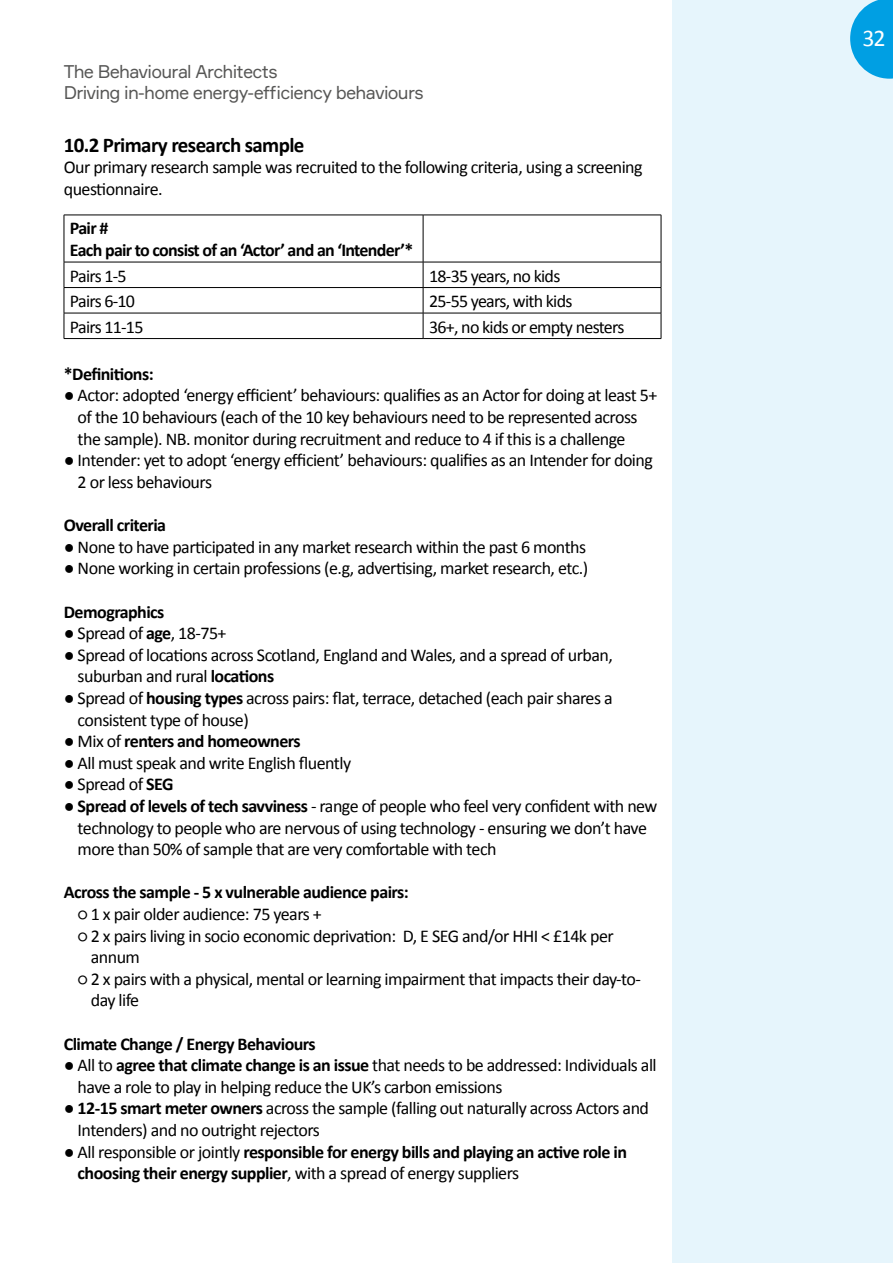
<style>
.page{position:relative;width:893px;height:1263px;background:#fff}
.page>*{position:absolute;margin:0;border:0;box-sizing:border-box;transform-origin:0 0}
.t1{font:24px "Calibri";color:#fff}
.t2{font:700 21px "Calibri";letter-spacing:-.03em;color:#000}
.t3{font:18px/21.6px "Calibri";letter-spacing:-.03em;color:#000}
.t4{font:700 18px/21.6px "Calibri";letter-spacing:-.03em;color:#000}
.t5{font:18px/21.6px "Formular";letter-spacing:-.04em;color:#575756}
.s1{font-weight:700}
.s2{font-weight:400}
</style>
<div class="page">
<div style="left:673px;top:0;width:220px;height:1263px;background:#e6f5fc"></div>
<svg style="left:850px;top:0;width:43px;height:79px"></svg>
<hr style="left:64px;top:215px;width:359px;height:1px;background:#000">
<hr style="left:64px;top:215px;width:1px;height:47px;background:#000">
<hr style="left:423px;top:215px;width:238px;height:1px;background:#000">
<hr style="left:423px;top:215px;width:1px;height:47px;background:#000">
<hr style="left:661px;top:215px;width:1px;height:47px;background:#000">
<hr style="left:64px;top:262px;width:359px;height:1px;background:#000">
<hr style="left:423px;top:262px;width:238px;height:1px;background:#000">
<hr style="left:64px;top:287px;width:359px;height:1px;background:#000">
<hr style="left:423px;top:287px;width:238px;height:1px;background:#000">
<hr style="left:64px;top:313px;width:359px;height:1px;background:#000">
<svg style="left:64px;top:262px;width:1px;height:76px"></svg>
<hr style="left:423px;top:313px;width:238px;height:1px;background:#000">
<svg style="left:423px;top:262px;width:1px;height:76px"></svg>
<svg style="left:661px;top:262px;width:1px;height:76px"></svg>
<hr style="left:64px;top:338px;width:359px;height:1px;background:#000">
<hr style="left:423px;top:338px;width:238px;height:1px;background:#000">
<p class="t5" style="left:64px;top:60px;width:361px">The Behavioural Architects<br>Driving in-home energy-efficiency behaviours</p>
<p class="t2" style="left:64px;top:131px;width:242px">10.2 Primary research sample</p>
<p class="t3" style="left:64px;top:157px;width:580px">Our primary research sample was recruited to the following criteria, using a screening questionnaire.</p>
<p class="t4" style="left:70px;top:218px;width:345px">Pair #<br>Each pair to consist of an ‘Actor’ and an ‘Intender’*</p>
<p class="t3" style="left:70px;top:265px;width:58px">Pairs 1-5</p>
<p class="t3" style="left:429px;top:265px;width:133px">18-35 years, no kids</p>
<p class="t3" style="left:70px;top:290px;width:67px">Pairs 6-10</p>
<p class="t3" style="left:429px;top:290px;width:145px">25-55 years, with kids</p>
<p class="t3" style="left:70px;top:316px;width:75px">Pairs 11-15</p>
<p class="t3" style="left:429px;top:316px;width:197px">36+, no kids or empty nesters</p>
<p class="t4" style="left:64px;top:363px;width:91px">*Definitions:</p>
<p class="t3" style="left:78px;top:385px;width:581px;text-indent:-14px">● Actor: adopted ‘energy efficient’ behaviours: qualifies as an Actor for doing at least 5+ of the 10 behaviours (each of the 10 key behaviours need to be represented across the sample). NB. monitor during recruitment and reduce to 4 if this is a challenge</p>
<p class="t3" style="left:78px;top:450px;width:577px;text-indent:-14px">● Intender: yet to adopt ‘energy efficient’ behaviours: qualifies as an Intender for doing<br>2 or less behaviours</p>
<p class="t4" style="left:64px;top:514px;width:104px">Overall criteria</p>
<p class="t3" style="left:64px;top:536px;width:524px">● None to have participated in any market research within the past 6 months</p>
<p class="t3" style="left:64px;top:558px;width:526px">● None working in certain professions (e.g, advertising, market research, etc.)</p>
<p class="t4" style="left:64px;top:601px;width:102px">Demographics</p>
<p class="t3" style="left:64px;top:622px;width:164px">● Spread of <span class="s1">age</span>, 18-75+</p>
<p class="t3" style="left:78px;top:644px;width:537px;text-indent:-14px">● Spread of locations across Scotland, England and Wales, and a spread of urban, suburban and rural <span class="s1">locations</span></p>
<p class="t3" style="left:78px;top:687px;width:536px;text-indent:-14px">● Spread of <span class="s1">housing types</span> across pairs: flat, terrace, detached (each pair shares a consistent type of house)</p>
<p class="t4" style="left:64px;top:730px;width:238px"><span class="s2">● Mix of</span> renters and homeowners</p>
<p class="t3" style="left:64px;top:752px;width:289px">● All must speak and write English fluently</p>
<p class="t3" style="left:64px;top:774px;width:111px">● Spread of <span class="s1">SEG</span></p>
<p class="t3" style="left:78px;top:795px;width:581px;text-indent:-14px">● <span class="s1">Spread of levels of tech savviness</span> - range of people who feel very confident with new technology to people who are nervous of using technology - ensuring we don’t have more than 50% of sample that are very comfortable with tech</p>
<p class="t4" style="left:64px;top:881px;width:347px">Across the sample - 5 x vulnerable audience pairs:</p>
<p class="t3" style="left:78px;top:903px;width:245px">○ 1 x pair older audience: 75 years +</p>
<p class="t3" style="left:91px;top:925px;width:524px;text-indent:-13px">○ 2 x pairs living in socio economic deprivation: D, E SEG and/or HHI &lt; £14k per annum</p>
<p class="t3" style="left:91px;top:968px;width:552px;text-indent:-13px">○ 2 x pairs with a physical, mental or learning impairment that impacts their day-to&shy;day life</p>
<p class="t4" style="left:64px;top:1033px;width:253px">Climate Change / Energy Behaviours</p>
<p class="t3" style="left:78px;top:1054px;width:581px;text-indent:-14px">● All to <span class="s1">agree that climate change is an issue</span> that needs to be addressed: Individuals all have a role to play in helping reduce the UK’s carbon emissions</p>
<p class="t3" style="left:78px;top:1098px;width:573px;text-indent:-14px">● <span class="s1">12-15 smart meter owners</span> across the sample (falling out naturally across Actors and<br>Intenders) and no outright rejectors</p>
<p class="t4" style="left:78px;top:1141px;width:551px;text-indent:-14px"><span class="s2">● All responsible or jointly</span> responsible for energy bills and playing an active role in choosing their energy supplier<span class="s2">, with a spread of energy suppliers</span></p>
<h1 class="t1" style="left:862px;top:23px;width:25px">32</h1>
</div>
